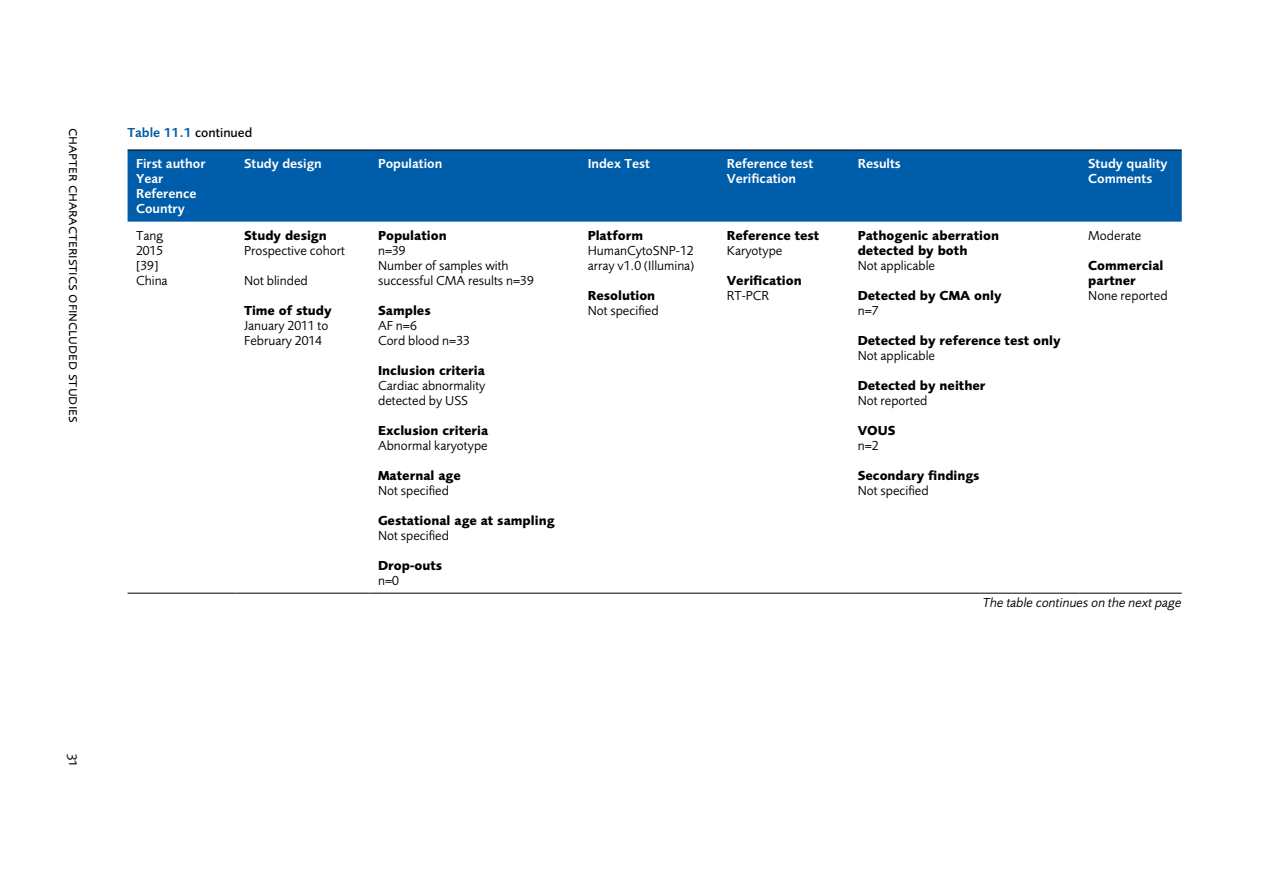
<style>
.page{position:relative;width:1263px;height:893px;background:#fff}
.page>*{position:absolute;margin:0;border:0;box-sizing:border-box;transform-origin:0 0}
.t1{font:15px "Foundry Sans Expert";color:#000}
.Tabelltext{font:13.5px/15px "Foundry Sans";color:#000}
.Tabellrubrik_1{font:700 13.5px/15px "Foundry Sans";color:#000}
.Tabellhuvudrubrik{font:600 13.5px "Foundry Sans";color:#fff}
.Tabellen_fortsätter{font:italic 13.5px "Foundry Sans";color:#000}
.Objekttitel_liggande{font:600 13.5px "Foundry Sans";color:#005da9}
.s1{font-weight:500;color:#000}
</style>
<div class="page">
<div style="left:128px;top:151px;width:1054px;height:71px;background:#005da9"></div>
<hr style="left:128px;top:593px;width:108px;height:1px;background:#000">
<hr style="left:236px;top:593px;width:134px;height:1px;background:#000">
<hr style="left:370px;top:593px;width:209px;height:1px;background:#000">
<hr style="left:579px;top:593px;width:139px;height:1px;background:#000">
<hr style="left:718px;top:593px;width:131px;height:1px;background:#000">
<hr style="left:849px;top:593px;width:231px;height:1px;background:#000">
<hr style="left:1080px;top:593px;width:102px;height:1px;background:#000">
<hr style="left:128px;top:150px;width:108px;height:1px;background:#000">
<hr style="left:236px;top:150px;width:134px;height:1px;background:#000">
<hr style="left:370px;top:150px;width:209px;height:1px;background:#000">
<hr style="left:579px;top:150px;width:139px;height:1px;background:#000">
<hr style="left:718px;top:150px;width:131px;height:1px;background:#000">
<hr style="left:849px;top:150px;width:231px;height:1px;background:#000">
<hr style="left:1080px;top:150px;width:102px;height:1px;background:#000">
<p class="t1" style="left:83px;top:128px;width:296px;rotate:90deg">chapter characteristics ofincluded studies</p>
<p class="Objekttitel_liggande" style="left:128px;top:125px;width:126px">Table 11.1 <span class="s1">continued</span></p>
<p class="Tabellhuvudrubrik" style="left:136px;top:156px;width:71px">First author</p>
<p class="Tabellhuvudrubrik" style="left:136px;top:171px;width:29px">Year</p>
<p class="Tabellhuvudrubrik" style="left:136px;top:186px;width:62px">Reference</p>
<p class="Tabellhuvudrubrik" style="left:136px;top:201px;width:50px">Country</p>
<p class="Tabellhuvudrubrik" style="left:244px;top:156px;width:79px">Study design</p>
<p class="Tabellhuvudrubrik" style="left:378px;top:156px;width:66px">Population</p>
<p class="Tabellhuvudrubrik" style="left:588px;top:156px;width:64px">Index Test</p>
<p class="Tabellhuvudrubrik" style="left:727px;top:156px;width:88px">Reference test</p>
<p class="Tabellhuvudrubrik" style="left:727px;top:171px;width:71px">Verification</p>
<p class="Tabelltext" style="left:136px;top:228px;width:33px">Tang<br>2015 [39]<br>China</p>
<p class="Tabellrubrik_1" style="left:244px;top:228px;width:84px">Study design</p>
<p class="Tabelltext" style="left:244px;top:243px;width:102px">Prospective cohort</p>
<p class="Tabelltext" style="left:244px;top:273px;width:65px">Not blinded</p>
<p class="Tabellrubrik_1" style="left:244px;top:303px;width:89px">Time of study</p>
<p class="Tabelltext" style="left:244px;top:318px;width:86px">January 2011 to<br>February 2014</p>
<p class="Tabellrubrik_1" style="left:378px;top:228px;width:70px">Population</p>
<p class="Tabelltext" style="left:378px;top:243px;width:157px">n=39<br>Number of samples with successful CMA results n=39</p>
<p class="Tabellrubrik_1" style="left:378px;top:303px;width:54px">Samples</p>
<p class="Tabelltext" style="left:378px;top:318px;width:93px">AF n=6<br>Cord blood n=33</p>
<p class="Tabellrubrik_1" style="left:378px;top:363px;width:108px">Inclusion criteria</p>
<p class="Tabelltext" style="left:378px;top:378px;width:109px">Cardiac abnormality detected by USS</p>
<p class="Tabellrubrik_1" style="left:378px;top:423px;width:112px">Exclusion criteria</p>
<p class="Tabelltext" style="left:378px;top:438px;width:111px">Abnormal karyotype</p>
<p class="Tabellrubrik_1" style="left:378px;top:468px;width:84px">Maternal age</p>
<p class="Tabelltext" style="left:378px;top:483px;width:73px">Not specified</p>
<p class="Tabellrubrik_1" style="left:378px;top:513px;width:178px">Gestational age at sampling</p>
<p class="Tabelltext" style="left:378px;top:528px;width:73px">Not specified</p>
<p class="Tabellrubrik_1" style="left:378px;top:558px;width:66px">Drop-outs</p>
<p class="Tabelltext" style="left:378px;top:573px;width:22px">n=0</p>
<p class="Tabellrubrik_1" style="left:588px;top:228px;width:57px">Platform</p>
<p class="Tabelltext" style="left:588px;top:243px;width:108px">HumanCytoSNP-12 array v1.0 (Illumina)</p>
<p class="Tabellrubrik_1" style="left:588px;top:288px;width:69px">Resolution</p>
<p class="Tabelltext" style="left:588px;top:303px;width:73px">Not specified</p>
<p class="Tabellrubrik_1" style="left:727px;top:228px;width:94px">Reference test</p>
<p class="Tabelltext" style="left:727px;top:243px;width:57px">Karyotype</p>
<p class="Tabellrubrik_1" style="left:727px;top:273px;width:76px">Verification</p>
<p class="Tabelltext" style="left:727px;top:288px;width:44px">RT-PCR</p>
<p class="Tabellhuvudrubrik" style="left:858px;top:156px;width:45px">Results</p>
<p class="Tabellhuvudrubrik" style="left:1088px;top:156px;width:81px">Study quality</p>
<p class="Tabellhuvudrubrik" style="left:1088px;top:171px;width:66px">Comments</p>
<p class="Tabellrubrik_1" style="left:858px;top:228px;width:143px">Pathogenic aberration detected by both</p>
<p class="Tabelltext" style="left:858px;top:258px;width:79px">Not applicable</p>
<p class="Tabellrubrik_1" style="left:858px;top:288px;width:145px">Detected by CMA only</p>
<p class="Tabelltext" style="left:858px;top:303px;width:22px">n=7</p>
<p class="Tabellrubrik_1" style="left:858px;top:333px;width:204px">Detected by reference test only</p>
<p class="Tabelltext" style="left:858px;top:348px;width:79px">Not applicable</p>
<p class="Tabellrubrik_1" style="left:858px;top:378px;width:129px">Detected by neither</p>
<p class="Tabelltext" style="left:858px;top:393px;width:71px">Not reported</p>
<p class="Tabellrubrik_1" style="left:858px;top:423px;width:39px">VOUS</p>
<p class="Tabelltext" style="left:858px;top:438px;width:22px">n=2</p>
<p class="Tabellrubrik_1" style="left:858px;top:468px;width:123px">Secondary findings</p>
<p class="Tabelltext" style="left:858px;top:483px;width:73px">Not specified</p>
<p class="Tabelltext" style="left:1088px;top:228px;width:55px">Moderate</p>
<p class="Tabellrubrik_1" style="left:1088px;top:257px;width:77px">Commercial partner</p>
<p class="Tabelltext" style="left:1088px;top:288px;width:81px">None reported</p>
<p class="Tabellen_fortsätter" style="left:983px;top:595px;width:200px">The table continues on the next page</p>
<p class="t1" style="left:83px;top:754px;width:13px;rotate:90deg">31</p>
</div>
